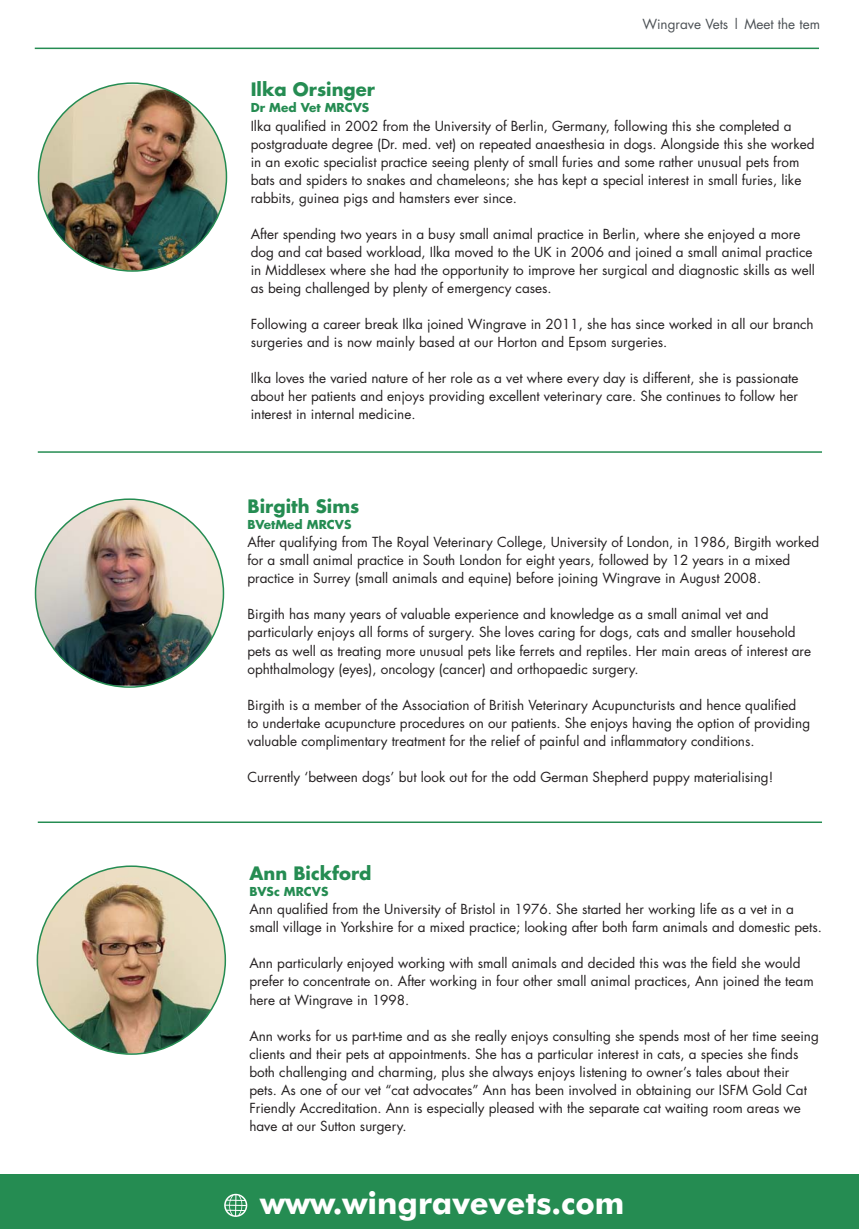
<style>
.page{position:relative;width:859px;height:1229px;background:#fff}
.page>*{position:absolute;margin:0;border:0;box-sizing:border-box;transform-origin:0 0}
.t1{font:700 31.05px "Futura BT";color:#fff}
.t2{font:700 18px "Futura";color:#258c52}
.t3{font:13.5px/18px "Futura";color:#231f20}
.t4{font:13.5px "Futura";color:#4d5256}
.t5{font:700 12px "Futura";color:#258c52}
</style>
<div class="page">
<img style="left:38px;top:85px;width:188px;height:185px">
<img style="left:37px;top:868px;width:188px;height:185px">
<img style="left:35px;top:501px;width:188px;height:184px">
<div style="left:0;top:1174px;width:858px;height:54px;background:#258c52"></div>
<hr style="left:35px;top:48px;width:783px;height:1px;background:#258c52">
<hr style="left:38px;top:451px;width:783px;height:1px;background:#258c52">
<svg style="left:224px;top:1193px;width:23px;height:23px"></svg>
<hr style="left:38px;top:821px;width:783px;height:1px;background:#258c52">
<p class="t4" style="left:642px;top:18px;width:179px">Wingrave Vets | Meet the tem</p>
<h2 class="t2" style="left:250px;top:81px;width:126px">Ilka Orsinger</h2>
<p class="t5" style="left:250px;top:102px;width:120px">Dr Med Vet MRCVS</p>
<p class="t3" style="left:250px;top:118px;width:565px">Ilka qualified in 2002 from the University of Berlin, Germany, following this she completed a postgraduate degree (Dr. med. vet) on repeated anaesthesia in dogs. Alongside this she worked in an exotic specialist practice seeing plenty of small furies and some rather unusual pets from bats and spiders to snakes and chameleons; she has kept a special interest in small furies, like rabbits, guinea pigs and hamsters ever since.</p>
<p class="t3" style="left:250px;top:226px;width:565px">After spending two years in a busy small animal practice in Berlin, where she enjoyed a more dog and cat based workload, Ilka moved to the UK in 2006 and joined a small animal practice in Middlesex where she had the opportunity to improve her surgical and diagnostic skills as well as being challenged by plenty of emergency cases.</p>
<p class="t3" style="left:250px;top:316px;width:564px">Following a career break Ilka joined Wingrave in 2011, she has since worked in all our branch surgeries and is now mainly based at our Horton and Epsom surgeries.</p>
<p class="t3" style="left:250px;top:370px;width:549px;text-align:justify">Ilka loves the varied nature of her role as a vet where every day is different, she is passionate about her patients and enjoys providing excellent veterinary care. She continues to follow her interest in internal medicine.</p>
<h2 class="t2" style="left:247px;top:498px;width:113px">Birgith Sims</h2>
<p class="t5" style="left:247px;top:519px;width:105px">BVetMed MRCVS</p>
<p class="t3" style="left:247px;top:534px;width:573px">After qualifying from The Royal Veterinary College, University of London, in 1986, Birgith worked for a small animal practice in South London for eight years, followed by 12 years in a mixed practice in Surrey (small animals and equine) before joining Wingrave in August 2008.</p>
<p class="t3" style="left:247px;top:606px;width:565px">Birgith has many years of valuable experience and knowledge as a small animal vet and particularly enjoys all forms of surgery. She loves caring for dogs, cats and smaller household pets as well as treating more unusual pets like ferrets and reptiles. Her main areas of interest are ophthalmology (eyes), oncology (cancer) and orthopaedic surgery.</p>
<p class="t3" style="left:247px;top:696px;width:564px">Birgith is a member of the Association of British Veterinary Acupuncturists and hence qualified to undertake acupuncture procedures on our patients. She enjoys having the option of providing valuable complimentary treatment for the relief of painful and inflammatory conditions.</p>
<p class="t3" style="left:247px;top:768px;width:527px">Currently ‘between dogs’ but look out for the odd German Shepherd puppy materialising!</p>
<h2 class="t2" style="left:249px;top:864px;width:124px">Ann Bickford</h2>
<p class="t5" style="left:249px;top:886px;width:80px">BVSc MRCVS</p>
<p class="t3" style="left:249px;top:901px;width:574px">Ann qualified from the University of Bristol in 1976. She started her working life as a vet in a small village in Yorkshire for a mixed practice; looking after both farm animals and domestic pets.</p>
<p class="t3" style="left:249px;top:955px;width:565px">Ann particularly enjoyed working with small animals and decided this was the field she would prefer to concentrate on. After working in four other small animal practices, Ann joined the team here at Wingrave in 1998.</p>
<p class="t3" style="left:249px;top:1027px;width:570px">Ann works for us part-time and as she really enjoys consulting she spends most of her time seeing clients and their pets at appointments. She has a particular interest in cats, a species she finds both challenging and charming, plus she always enjoys listening to owner’s tales about their pets. As one of our vet “cat advocates” Ann has been involved in obtaining our ISFM Gold Cat Friendly Accreditation. Ann is especially pleased with the separate cat waiting room areas we have at our Sutton surgery.</p>
<h1 class="t1" style="left:260px;top:1184px;width:365px">www.wingravevets.com</h1>
</div>
